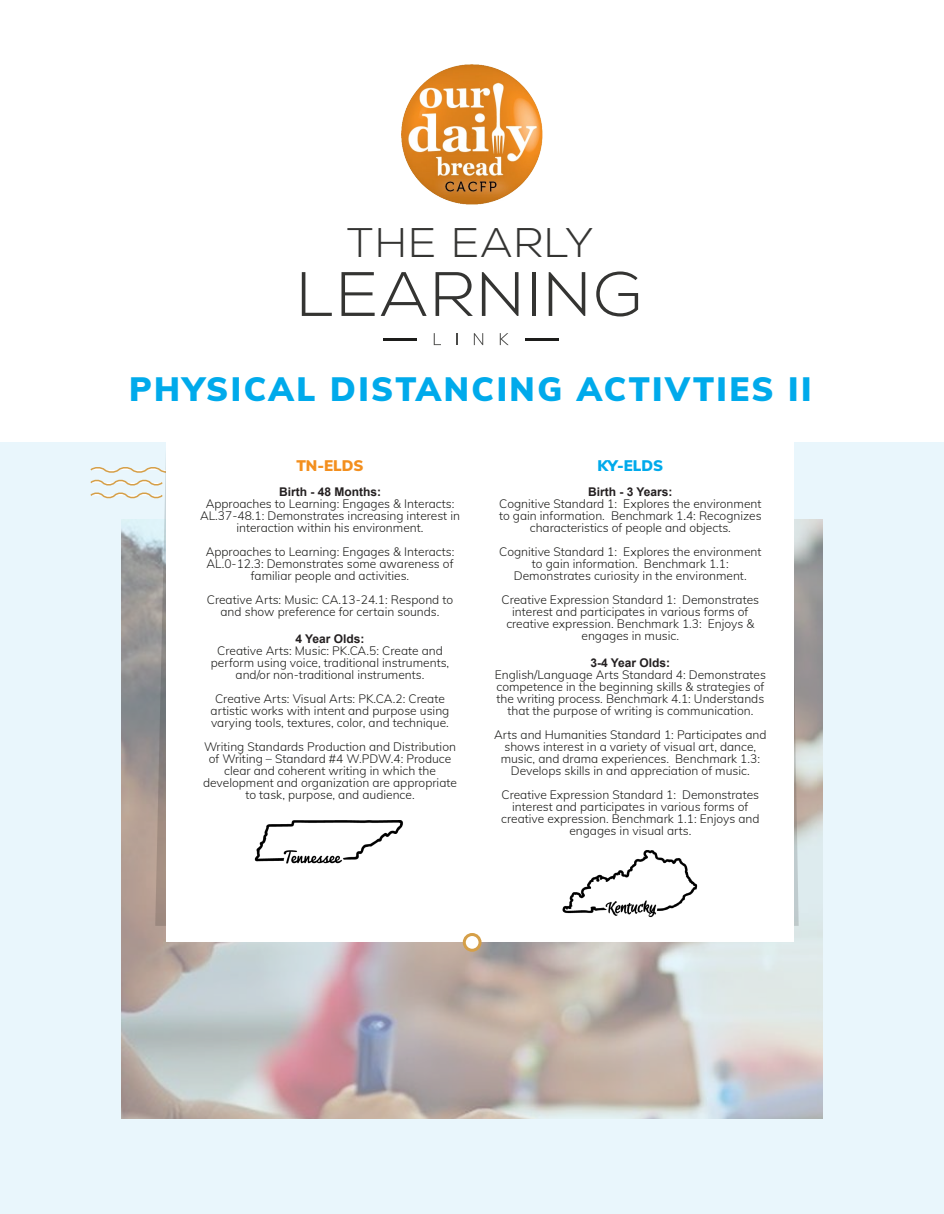
<style>
.page{position:relative;width:944px;height:1214px;background:#fff}
.page>*{position:absolute;margin:0;border:0;box-sizing:border-box;transform-origin:0 0}
.t1{font:300 62.55px "Nexa";letter-spacing:.045em;color:#1d1d1b;scale:1.07 1}
.t2{font:300 41.4px "Nexa";letter-spacing:.045em;color:#1d1d1b;scale:1.07 1}
.t3{font:900 33px "Muli";letter-spacing:.075em;color:#00aaeb}
.t4{font:900 15px "Muli";color:#00aaeb}
.t5{font:900 15px "Muli";color:#f38f1e}
.t6{font:300 12px/12px "Muli";color:#1d1d1b;text-align:center}
.t7{font:700 12px "Arial";color:#231f20}
</style>
<div class="page">
<div style="left:0;top:442px;width:944px;height:772px;background:#e9f6fc"></div>
<img style="left:121px;top:519px;width:701px;height:599px">
<svg style="left:90px;top:467px;width:65px;height:32px"></svg>
<svg style="left:155px;top:442px;width:643px;height:484px"></svg>
<div style="left:166px;top:406px;width:627px;height:535px;background:#fff"></div>
<div style="left:464px;top:934px;width:16px;height:16px;background:#fff;border-radius:50%"></div>
<div style="left:463px;top:933px;width:18px;height:18px;border:3px solid #d59f48;border-radius:50%"></div>
<img style="left:402px;top:65px;width:140px;height:140px">
<img style="left:254px;top:820px;width:149px;height:44px">
<img style="left:562px;top:850px;width:136px;height:68px">
<svg style="left:434px;top:333px;width:7px;height:12px"></svg>
<svg style="left:456px;top:333px;width:1px;height:12px"></svg>
<svg style="left:474px;top:333px;width:9px;height:12px"></svg>
<svg style="left:500px;top:333px;width:8px;height:12px"></svg>
<hr style="left:525px;top:338px;width:34px;height:3px;background:#1d1d1b">
<hr style="left:383px;top:338px;width:34px;height:3px;background:#1d1d1b">
<h2 class="t2" style="left:347px;top:219px;width:232px">THE EARLY</h2>
<h1 class="t1" style="left:297px;top:258px;width:325px">LEARNING</h1>
<h3 class="t3" style="left:129px;top:365px;width:684px">PHYSICAL DISTANCING ACTIVTIES II</h3>
<p class="t5" style="left:296px;top:454px;width:69px">TN-ELDS</p>
<p class="t7" style="left:279px;top:483px;width:104px">Birth - 48 Months:</p>
<p class="t6" style="left:200px;top:497px;width:261px">Approaches to Learning: Engages &amp; Interacts:<br>AL.37-48.1: Demonstrates increasing interest in interaction within his environment.</p>
<p class="t6" style="left:206px;top:545px;width:250px">Approaches to Learning: Engages &amp; Interacts:<br>AL.0-12.3: Demonstrates some awareness of familiar people and activities.</p>
<p class="t6" style="left:207px;top:593px;width:248px">Creative Arts: Music: CA.13-24.1: Respond to and show preference for certain sounds.</p>
<p class="t7" style="left:295px;top:630px;width:71px">4 Year Olds:</p>
<p class="t6" style="left:211px;top:644px;width:240px">Creative Arts: Music: PK.CA.5: Create and perform using voice, traditional instruments, and/or non-traditional instruments.</p>
<p class="t6" style="left:211px;top:692px;width:240px">Creative Arts: Visual Arts: PK.CA.2: Create artistic works with intent and purpose using varying tools, textures, color, and technique.</p>
<p class="t6" style="left:203px;top:740px;width:255px">Writing Standards Production and Distribution of Writing – Standard #4 W.PDW.4: Produce clear and coherent writing in which the development and organization are appropriate to task, purpose, and audience.</p>
<p class="t4" style="left:597px;top:454px;width:67px">KY-ELDS</p>
<p class="t7" style="left:588px;top:483px;width:86px">Birth - 3 Years:</p>
<p class="t6" style="left:499px;top:497px;width:264px">Cognitive Standard 1: Explores the environment to gain information. Benchmark 1.4: Recognizes characteristics of people and objects.</p>
<p class="t6" style="left:499px;top:545px;width:264px">Cognitive Standard 1: Explores the environment to gain information. Benchmark 1.1:<br>Demonstrates curiosity in the environment.</p>
<p class="t6" style="left:501px;top:593px;width:259px">Creative Expression Standard 1: Demonstrates interest and participates in various forms of creative expression. Benchmark 1.3: Enjoys &amp; engages in music.</p>
<p class="t7" style="left:590px;top:654px;width:81px">3-4 Year Olds:</p>
<p class="t6" style="left:495px;top:668px;width:273px">English/Language Arts Standard 4: Demonstrates competence in the beginning skills &amp; strategies of the writing process. Benchmark 4.1: Understands that the purpose of writing is communication.</p>
<p class="t6" style="left:494px;top:728px;width:274px">Arts and Humanities Standard 1: Participates and shows interest in a variety of visual art, dance, music, and drama experiences. Benchmark 1.3:<br>Develops skills in and appreciation of music.</p>
<p class="t6" style="left:501px;top:788px;width:260px">Creative Expression Standard 1: Demonstrates interest and participates in various forms of creative expression. Benchmark 1.1: Enjoys and engages in visual arts.</p>
</div>
